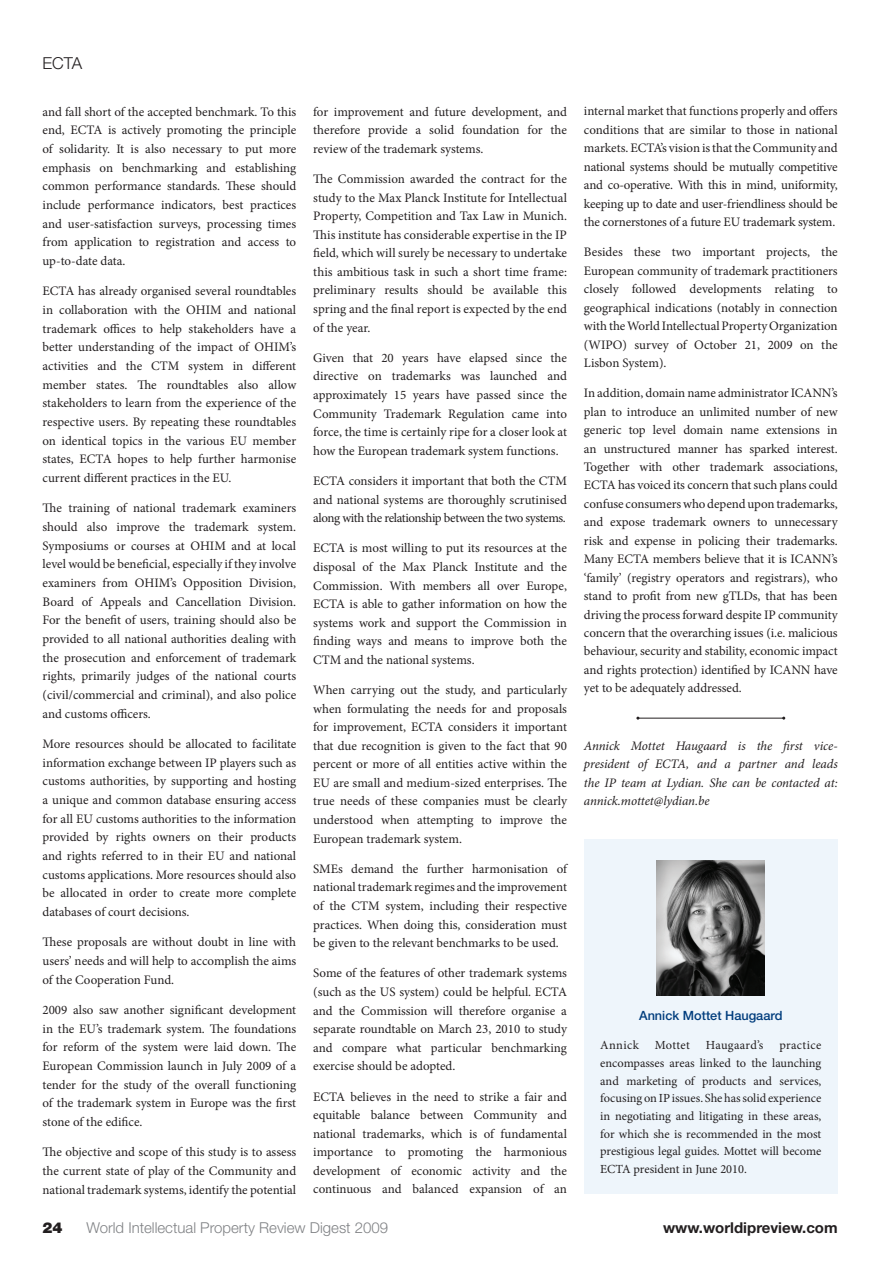
<style>
.page{position:relative;width:893px;height:1263px;background:#fff}
.page>*{position:absolute;margin:0;border:0;box-sizing:border-box;transform-origin:0 0}
.t1{font:300 16.5px "Helvetica Neue";color:#231f20}
.t2{font:300 15px "Helvetica Neue";color:#808285}
.t3{font:700 15px "Helvetica Neue";color:#231f20}
.t4{font:900 15px "Helvetica Neue";color:#231f20}
.t5{font:12.9px/18.6px "Minion Pro";letter-spacing:-.005em;color:#231f20;text-align:justify}
.t6{font:italic 12.9px/18.5px "Minion Pro";letter-spacing:-.01em;color:#231f20;text-align:justify}
.t7{font:500 12.75px "Helvetica Neue";color:#013d7d}
.t8{font:12.3px/17.5px "Minion Pro";color:#231f20;text-align:justify}
.t9{font:12.3px "Minion Pro";letter-spacing:.02em;color:#231f20}
</style>
<div class="page">
<hr style="left:638px;top:718px;width:146px;height:1px;background:#231f20">
<div style="left:584px;top:839px;width:254px;height:355px;background:#eef5fb"></div>
<img style="left:657px;top:861px;width:108px;height:134px">
<p class="t1" style="left:43px;top:53px;width:41px">ECTA</p>
<p class="t5" style="left:43px;top:102px;width:255px">and fall short of the accepted benchmark. To this end, ECTA is actively promoting the principle of solidarity. It is also necessary to put more emphasis on benchmarking and establishing common performance standards. These should include performance indicators, best practices and user-satisfaction surveys, processing times from application to registration and access to up-to-date data.</p>
<p class="t5" style="left:43px;top:282px;width:255px">ECTA has already organised several roundtables in collaboration with the OHIM and national trademark offices to help stakeholders have a better understanding of the impact of OHIM’s activities and the CTM system in different member states. The roundtables also allow stakeholders to learn from the experience of the respective users. By repeating these roundtables on identical topics in the various EU member states, ECTA hopes to help further harmonise current different practices in the EU.</p>
<p class="t5" style="left:43px;top:499px;width:255px">The training of national trademark examiners should also improve the trademark system.<br>Symposiums or courses at OHIM and at local level would be beneficial, especially if they involve examiners from OHIM’s Opposition Division, Board of Appeals and Cancellation Division.<br>For the benefit of users, training should also be provided to all national authorities dealing with the prosecution and enforcement of trademark rights, primarily judges of the national courts (civil/commercial and criminal), and also police and customs officers.</p>
<p class="t5" style="left:43px;top:735px;width:255px">More resources should be allocated to facilitate information exchange between IP players such as customs authorities, by supporting and hosting a unique and common database ensuring access for all EU customs authorities to the information provided by rights owners on their products and rights referred to in their EU and national customs applications. More resources should also be allocated in order to create more complete databases of court decisions.</p>
<p class="t5" style="left:43px;top:933px;width:255px">These proposals are without doubt in line with users’ needs and will help to accomplish the aims of the Cooperation Fund.</p>
<p class="t5" style="left:43px;top:1000px;width:255px">2009 also saw another significant development in the EU’s trademark system. The foundations for reform of the system were laid down. The European Commission launch in July 2009 of a tender for the study of the overall functioning of the trademark system in Europe was the first stone of the edifice.</p>
<p class="t5" style="left:43px;top:1143px;width:255px">The objective and scope of this study is to assess the current state of play of the Community and national trademark systems, identify the potential</p>
<p class="t5" style="left:313px;top:102px;width:255px">for improvement and future development, and therefore provide a solid foundation for the review of the trademark systems.</p>
<p class="t5" style="left:313px;top:170px;width:255px">The Commission awarded the contract for the study to the Max Planck Institute for Intellectual Property, Competition and Tax Law in Munich.<br>This institute has considerable expertise in the IP field, which will surely be necessary to undertake this ambitious task in such a short time frame: preliminary results should be available this spring and the final report is expected by the end of the year.</p>
<p class="t5" style="left:313px;top:348px;width:255px">Given that 20 years have elapsed since the directive on trademarks was launched and approximately 15 years have passed since the Community Trademark Regulation came into force, the time is certainly ripe for a closer look at how the European trademark system functions.</p>
<p class="t5" style="left:313px;top:472px;width:255px">ECTA considers it important that both the CTM and national systems are thoroughly scrutinised along with the relationship between the two systems.</p>
<p class="t5" style="left:313px;top:539px;width:255px">ECTA is most willing to put its resources at the disposal of the Max Planck Institute and the Commission. With members all over Europe, ECTA is able to gather information on how the systems work and support the Commission in finding ways and means to improve both the CTM and the national systems.</p>
<p class="t5" style="left:313px;top:681px;width:255px">When carrying out the study, and particularly when formulating the needs for and proposals for improvement, ECTA considers it important that due recognition is given to the fact that 90 percent or more of all entities active within the EU are small and medium-sized enterprises. The true needs of these companies must be clearly understood when attempting to improve the European trademark system.</p>
<p class="t5" style="left:313px;top:859px;width:255px">SMEs demand the further harmonisation of national trademark regimes and the improvement of the CTM system, including their respective practices. When doing this, consideration must be given to the relevant benchmarks to be used.</p>
<p class="t5" style="left:313px;top:964px;width:255px">Some of the features of other trademark systems (such as the US system) could be helpful. ECTA and the Commission will therefore organise a separate roundtable on March 23, 2010 to study and compare what particular benchmarking exercise should be adopted.</p>
<p class="t5" style="left:313px;top:1087px;width:255px">ECTA believes in the need to strike a fair and equitable balance between Community and national trademarks, which is of fundamental importance to promoting the harmonious development of economic activity and the continuous and balanced expansion of an</p>
<p class="t5" style="left:584px;top:102px;width:255px">internal market that functions properly and offers conditions that are similar to those in national markets. ECTA’s vision is that the Community and national systems should be mutually competitive and co-operative. With this in mind, uniformity, keeping up to date and user-friendliness should be the cornerstones of a future EU trademark system.</p>
<p class="t5" style="left:584px;top:243px;width:255px">Besides these two important projects, the European community of trademark practitioners closely followed developments relating to geographical indications (notably in connection with the World Intellectual Property Organization (WIPO) survey of October 21, 2009 on the Lisbon System).</p>
<p class="t5" style="left:584px;top:384px;width:255px">In addition, domain name administrator ICANN’s plan to introduce an unlimited number of new generic top level domain name extensions in an unstructured manner has sparked interest.<br>Together with other trademark associations, ECTA has voiced its concern that such plans could confuse consumers who depend upon trademarks, and expose trademark owners to unnecessary risk and expense in policing their trademarks.<br>Many ECTA members believe that it is ICANN’s ‘family’ (registry operators and registrars), who stand to profit from new gTLDs, that has been driving the process forward despite IP community concern that the overarching issues (i.e. malicious behaviour, security and stability, economic impact and rights protection) identified by ICANN have yet to be adequately addressed.</p>
<p class="t6" style="left:584px;top:736px;width:255px">Annick Mottet Haugaard is the first vice&shy;president of ECTA, and a partner and leads the IP team at Lydian. She can be contacted at: annick.mottet@lydian.be</p>
<p class="t7" style="left:639px;top:1008px;width:145px">Annick Mottet Haugaard</p>
<p class="t8" style="left:600px;top:1037px;width:40px">Annick</p>
<p class="t8" style="left:655px;top:1037px;width:37px">Mottet</p>
<p class="t9" style="left:706px;top:1037px;width:59px">Haugaard’s</p>
<p class="t8" style="left:600px;top:1037px;width:223px;text-indent:179px">practice encompasses areas linked to the launching and marketing of products and services, focusing on IP issues. She has solid experience in negotiating and litigating in these areas, for which she is recommended in the most prestigious legal guides. Mottet will become ECTA president in June 2010.</p>
<p class="t4" style="left:43px;top:1219px;width:22px">24</p>
<p class="t2" style="left:86px;top:1218px;width:303px">World Intellectual Property Review Digest 2009</p>
<p class="t3" style="left:663px;top:1218px;width:176px">www.worldipreview.com</p>
</div>
